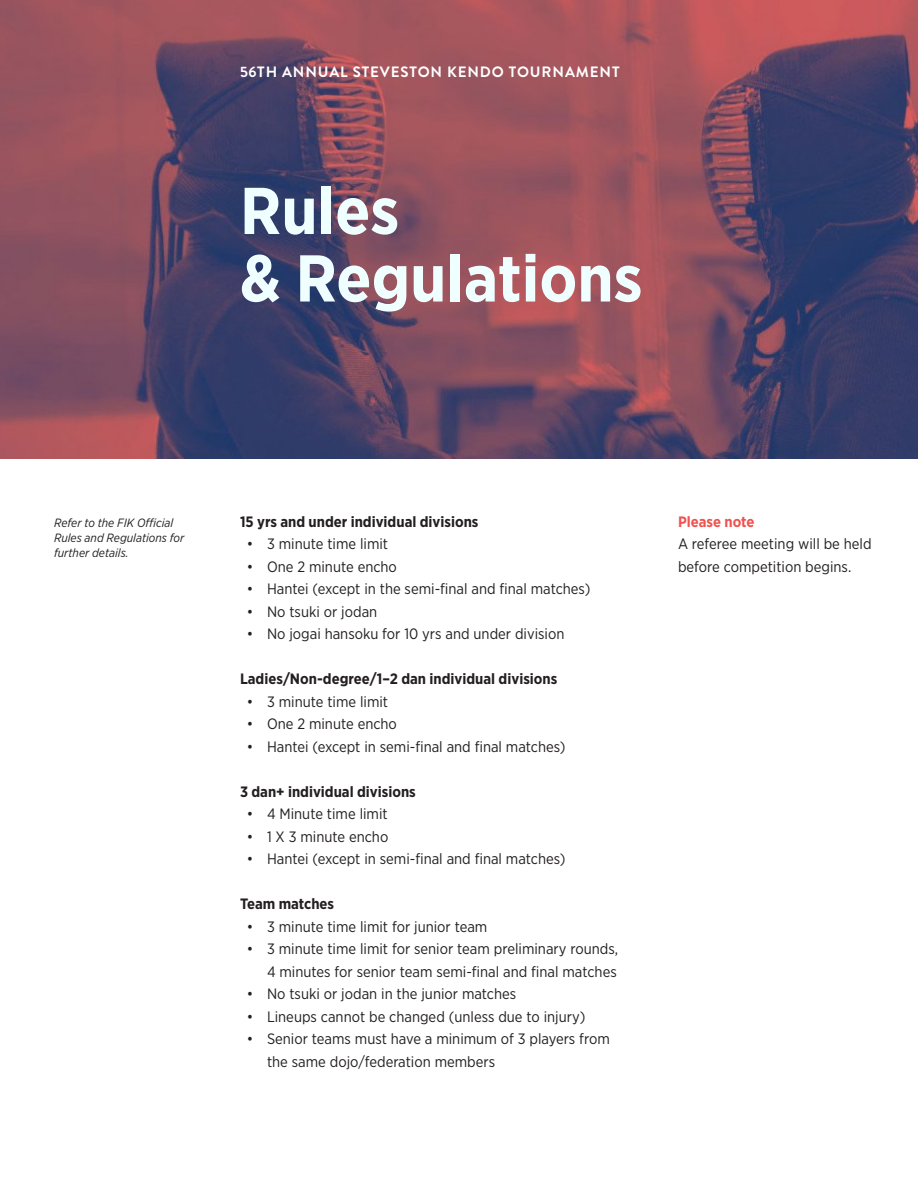
<style>
.page{position:relative;width:918px;height:1188px;background:#fff}
.page>*{position:absolute;margin:0;border:0;box-sizing:border-box;transform-origin:0 0}
.t1{font:700 66px/67.5px "Gotham Narrow";color:#efffff}
.t2{font:15px/22.5px "Gotham Narrow";color:#231f20}
.t3{font:700 15px "Gotham Narrow";color:#231f20}
.t4{font:700 15px "Brandon Grotesque";letter-spacing:.06em;color:#fff}
.t5{font:700 15px "Gotham Narrow";color:#ef5350}
.t6{font:italic 12px/15px "Gotham Narrow";color:#231f20}
</style>
<div class="page">
<img style="left:0;top:0;width:918px;height:459px">
<p class="t4" style="left:240px;top:61px;width:381px">56TH ANNUAL STEVESTON KENDO TOURNAMENT</p>
<h1 class="t1" style="left:240px;top:176px;width:404px">Rules<br>&amp; Regulations</h1>
<p class="t6" style="left:54px;top:515px;width:132px">Refer to the FIK Official<br>Rules and Regulations for further details.</p>
<p class="t5" style="left:678px;top:512px;width:78px">Please note</p>
<p class="t3" style="left:240px;top:512px;width:240px">15 yrs and under individual divisions</p>
<p class="t2" style="left:247px;top:532px;width:143px">• 3 minute time limit</p>
<p class="t2" style="left:247px;top:555px;width:152px">• One 2 minute encho</p>
<p class="t2" style="left:247px;top:577px;width:345px">• Hantei (except in the semi-final and final matches)</p>
<p class="t2" style="left:247px;top:600px;width:132px">• No tsuki or jodan</p>
<p class="t2" style="left:247px;top:622px;width:319px">• No jogai hansoku for 10 yrs and under division</p>
<p class="t3" style="left:240px;top:669px;width:319px">Ladies/Non-degree/1–2 dan individual divisions</p>
<p class="t2" style="left:247px;top:690px;width:143px">• 3 minute time limit</p>
<p class="t2" style="left:247px;top:712px;width:152px">• One 2 minute encho</p>
<p class="t2" style="left:247px;top:735px;width:320px">• Hantei (except in semi-final and final matches)</p>
<p class="t3" style="left:240px;top:782px;width:177px">3 dan+ individual divisions</p>
<p class="t2" style="left:247px;top:802px;width:143px">• 4 Minute time limit</p>
<p class="t2" style="left:247px;top:825px;width:143px">• 1 X 3 minute encho</p>
<p class="t2" style="left:247px;top:847px;width:320px">• Hantei (except in semi-final and final matches)</p>
<p class="t3" style="left:240px;top:894px;width:96px">Team matches</p>
<p class="t2" style="left:247px;top:915px;width:242px">• 3 minute time limit for junior team</p>
<p class="t2" style="left:247px;top:937px;width:373px;text-align:right">• 3 minute time limit for senior team preliminary rounds,<br>4 minutes for senior team semi-final and final matches</p>
<p class="t2" style="left:247px;top:982px;width:271px">• No tsuki or jodan in the junior matches</p>
<p class="t2" style="left:247px;top:1005px;width:340px">• Lineups cannot be changed (unless due to injury)</p>
<p class="t2" style="left:267px;top:1027px;width:344px;text-indent:-20px">• Senior teams must have a minimum of 3 players from the same dojo/federation members</p>
<p class="t2" style="left:678px;top:532px;width:195px">A referee meeting will be held before competition begins.</p>
</div>
